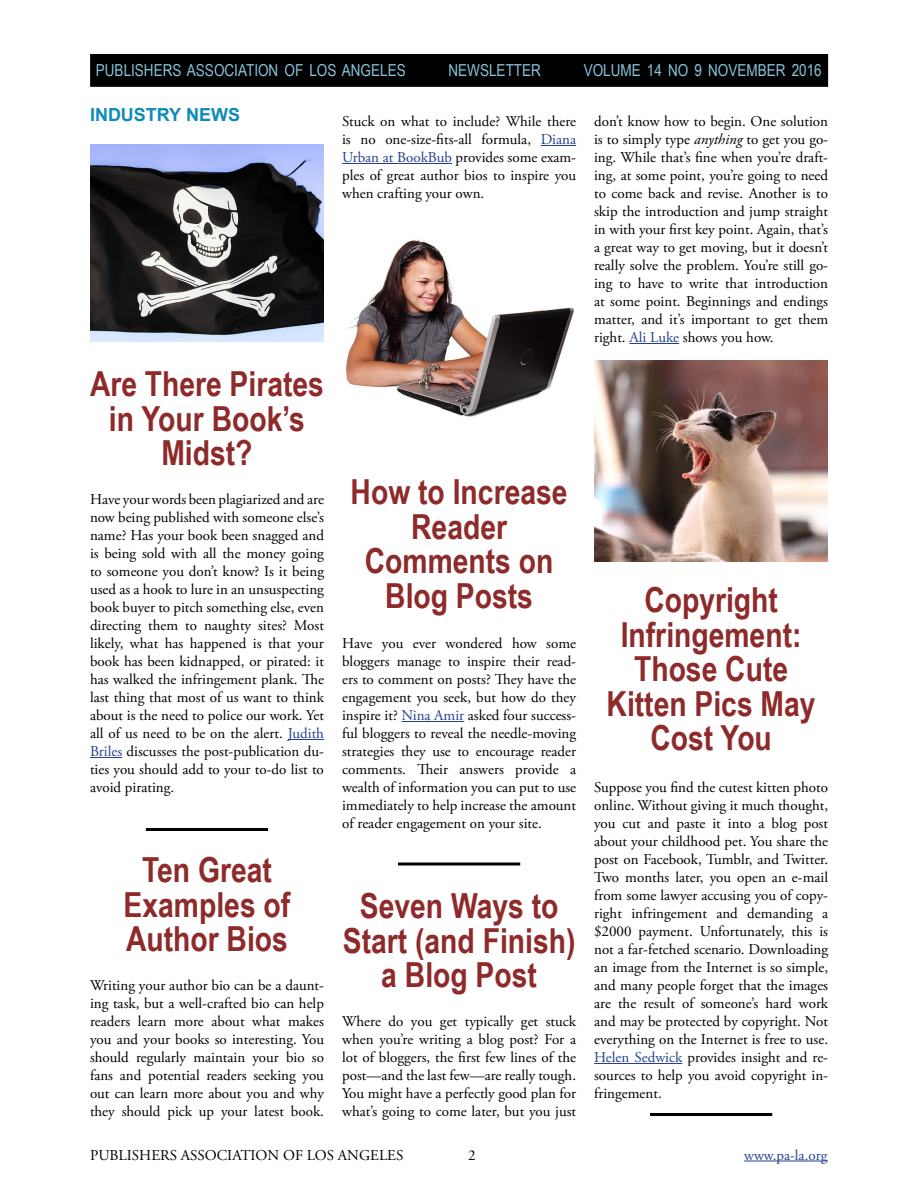
<style>
.page{position:relative;width:918px;height:1188px;background:#fff}
.page>*{position:absolute;margin:0;border:0;box-sizing:border-box;transform-origin:0 0}
.Text_Second_Header{font:700 34.5px/34.5px "Arial Narrow";color:#8e2a2a;text-align:center}
.Text_Header{font:700 18px "Arial";color:#0e8bb9}
.t1{font:16.5px "Arial Narrow";color:#86c5dc}
.Main_Text{font:15px/18px "Adobe Garamond Pro";color:#000;text-align:justify}
.footer_style{font:15px "Adobe Garamond Pro";color:#000}
.footer_style-2{font:15px "Adobe Garamond Pro";color:#25408f}
.s1{color:#25408f}
.s2{font-style:italic}
</style>
<div class="page">
<div style="left:91px;top:55px;width:736px;height:31px;background:#000"></div>
<div style="left:90px;top:54px;width:738px;height:33px;border:2px solid #000"></div>
<hr style="left:744px;top:1161px;width:83px;height:1px;background:#25408f">
<hr style="left:146px;top:828px;width:122px;height:3px;background:#000">
<svg style="left:398px;top:862px;width:122px;height:4px"></svg>
<hr style="left:288px;top:739px;width:36px;height:1px;background:#25408f">
<hr style="left:90px;top:757px;width:32px;height:1px;background:#25408f">
<hr style="left:541px;top:145px;width:35px;height:1px;background:#25408f">
<hr style="left:342px;top:163px;width:110px;height:1px;background:#25408f">
<hr style="left:401px;top:721px;width:63px;height:1px;background:#25408f">
<hr style="left:629px;top:343px;width:50px;height:1px;background:#25408f">
<hr style="left:594px;top:1063px;width:88px;height:1px;background:#25408f">
<img style="left:346px;top:240px;width:228px;height:177px">
<img style="left:90px;top:144px;width:234px;height:198px">
<img style="left:594px;top:360px;width:234px;height:202px">
<hr style="left:650px;top:1113px;width:122px;height:3px;background:#000">
<p class="t1" style="left:96px;top:59px;width:311px">PUBLISHERS ASSOCIATION OF LOS ANGELES</p>
<p class="t1" style="left:449px;top:59px;width:94px">NEWSLETTER</p>
<p class="t1" style="left:584px;top:59px;width:240px">VOLUME 14 NO 9 NOVEMBER 2016</p>
<p class="Text_Header" style="left:90px;top:103px;width:152px">INDUSTRY NEWS</p>
<p class="Text_Second_Header" style="left:90px;top:365px;width:236px">Are There Pirates in Your Book’s<br>Midst?</p>
<p class="Main_Text" style="left:90px;top:491px;width:236px">Have your words been plagiarized and are now being published with someone else’s name? Has your book been snagged and is being sold with all the money going to someone you don’t know? Is it being used as a hook to lure in an unsuspecting book buyer to pitch something else, even directing them to naughty sites? Most likely, what has happened is that your book has been kidnapped, or pirated: it has walked the infringement plank. The last thing that most of us want to think about is the need to police our work. Yet all of us need to be on the alert. <span class="s1">Judith Briles</span> discusses the post-publication du&shy;ties you should add to your to-do list to avoid pirating.</p>
<p class="Text_Second_Header" style="left:124px;top:851px;width:168px">Ten Great<br>Examples of<br>Author Bios</p>
<p class="Main_Text" style="left:90px;top:977px;width:236px">Writing your author bio can be a daunt&shy;ing task, but a well-crafted bio can help readers learn more about what makes you and your books so interesting. You should regularly maintain your bio so fans and potential readers seeking you out can learn more about you and why they should pick up your latest book.</p>
<p class="Main_Text" style="left:342px;top:113px;width:236px">Stuck on what to include? While there is no one-size-fits-all formula, <span class="s1">Diana Urban at BookBub</span> provides some exam&shy;ples of great author bios to inspire you when crafting your own.</p>
<p class="Main_Text" style="left:594px;top:113px;width:236px">don’t know how to begin. One solution is to simply type <span class="s2">anything</span> to get you go&shy;ing. While that’s fine when you’re draft&shy;ing, at some point, you’re going to need to come back and revise. Another is to skip the introduction and jump straight in with your first key point. Again, that’s a great way to get moving, but it doesn’t really solve the problem. You’re still go&shy;ing to have to write that introduction at some point. Beginnings and endings matter, and it’s important to get them right. <span class="s1">Ali Luke</span> shows you how.</p>
<p class="Text_Second_Header" style="left:351px;top:473px;width:218px">How to Increase<br>Reader<br>Comments on<br>Blog Posts</p>
<p class="Main_Text" style="left:342px;top:635px;width:236px">Have you ever wondered how some bloggers manage to inspire their read&shy;ers to comment on posts? They have the engagement you seek, but how do they inspire it? <span class="s1">Nina Amir</span> asked four success&shy;ful bloggers to reveal the needle-moving strategies they use to encourage reader comments. Their answers provide a wealth of information you can put to use immediately to help increase the amount of reader engagement on your site.</p>
<p class="Text_Second_Header" style="left:343px;top:887px;width:234px">Seven Ways to<br>Start (and Finish) a Blog Post</p>
<p class="Main_Text" style="left:342px;top:1013px;width:236px">Where do you get typically get stuck when you’re writing a blog post? For a lot of bloggers, the first few lines of the post—and the last few—are really tough.<br>You might have a perfectly good plan for what’s going to come later, but you just</p>
<p class="Text_Second_Header" style="left:607px;top:581px;width:211px">Copyright<br>Infringement:<br>Those Cute<br>Kitten Pics May<br>Cost You</p>
<p class="Main_Text" style="left:594px;top:779px;width:236px">Suppose you find the cutest kitten photo online. Without giving it much thought, you cut and paste it into a blog post about your childhood pet. You share the post on Facebook, Tumblr, and Twitter.<br>Two months later, you open an e-mail from some lawyer accusing you of copy&shy;right infringement and demanding a $2000 payment. Unfortunately, this is not a far-fetched scenario. Downloading an image from the Internet is so simple, and many people forget that the images are the result of someone’s hard work and may be protected by copyright. Not everything on the Internet is free to use.<br><span class="s1">Helen Sedwick</span> provides insight and re&shy;sources to help you avoid copyright in&shy;fringement.</p>
<p class="footer_style" style="left:90px;top:1146px;width:315px">PUBLISHERS ASSOCIATION OF LOS ANGELES</p>
<p class="footer_style" style="left:468px;top:1146px;width:9px">2</p>
<p class="footer_style-2" style="left:744px;top:1146px;width:85px">www.pa-la.org</p>
</div>
